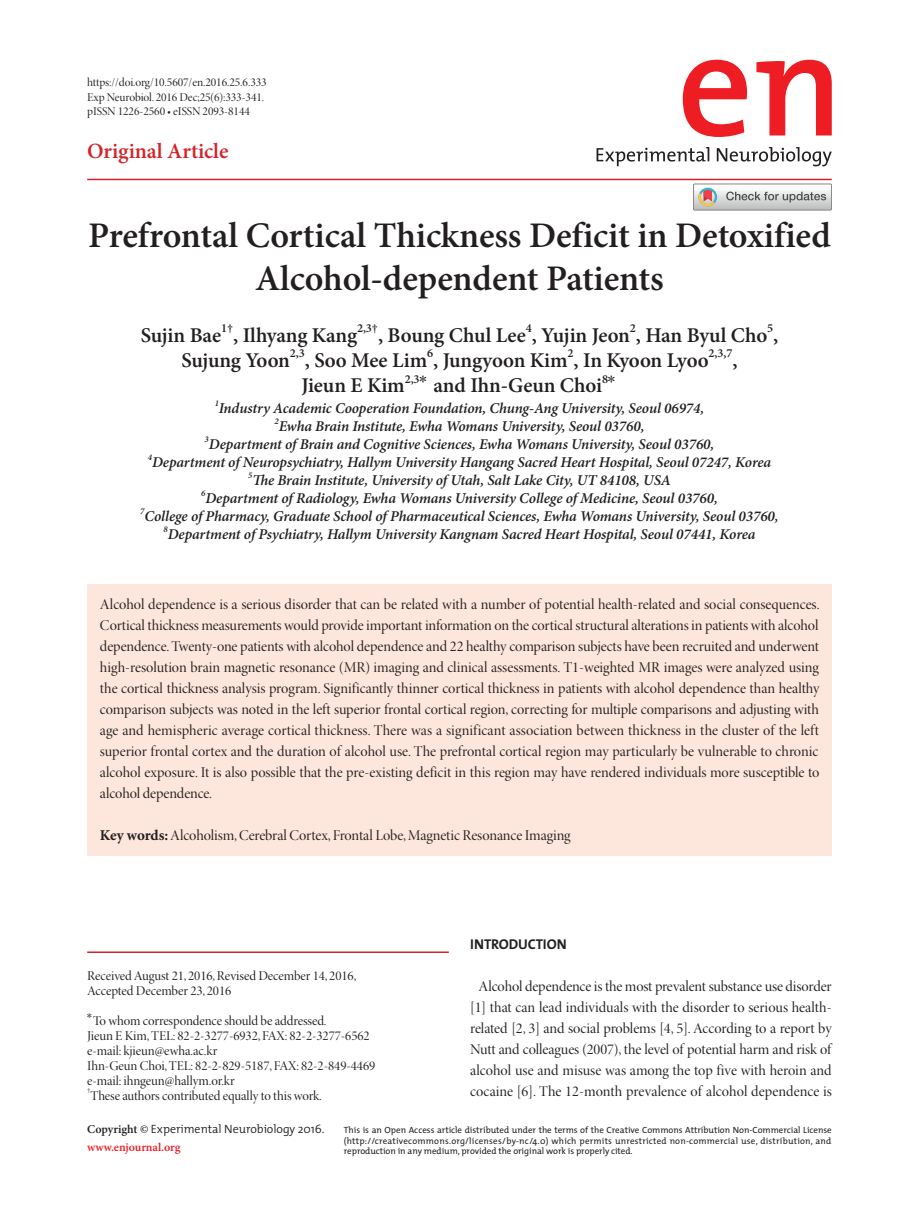
<style>
.page{position:relative;width:919px;height:1217px;background:#fff}
.page>*{position:absolute;margin:0;border:0;box-sizing:border-box;transform-origin:0 0}
.t1{font:600 36px/43.2px "Minion Pro";letter-spacing:-.005em;color:#231f20;text-align:center}
.t2{font:600 21.75px "Minion Pro";letter-spacing:-.005em;color:#d1232a}
.t3{font:600 21px "Minion Pro";letter-spacing:-.005em;color:#231f20}
.t4{font:15px/21px "Minion Pro Disp";letter-spacing:-.005em;color:#231f20;text-align:center}
.t5{font:italic 600 15px "Minion Pro";letter-spacing:-.01em;color:#231f20}
.t6{font:700 14.25px "The Mix";letter-spacing:-.005em;color:#231f20}
.t7{font:13.5px/15px "Minion Pro Disp";letter-spacing:-.005em;color:#231f20}
.t8{font:600 12.3px "Minion Pro";color:#231f20}
.t9{font:12px/14.4px "Minion Pro Disp";letter-spacing:-.005em;color:#231f20}
.t10{font:300 12px "The Mix";letter-spacing:-.005em;color:#231f20}
.t11{font:600 12px "Minion Pro";letter-spacing:-.005em;color:#ee1d23}
.t12{font:9px/10.8px "The Mix";letter-spacing:-.005em;color:#231f20;text-align:justify}
.t13{font:italic 600 8.7px "Minion Pro";color:#231f20}
.t14{font:7.8px "Minion Pro Disp";color:#231f20}
.s1{font-family:"Modern";font-weight:400}
.s2{font-family:"Modern";font-weight:400;font-size:21px}
.s3{font-family:"Minion Pro";font-weight:700}
.s4{font-family:"Minion Pro";font-weight:600}
</style>
<div class="page">
<hr style="left:87px;top:179px;width:744px;height:1px;background:#d1232a">
<svg style="left:682px;top:60px;width:149px;height:77px"></svg>
<svg style="left:596px;top:147px;width:235px;height:19px"></svg>
<div style="left:87px;top:584px;width:744px;height:271px;background:#fde7dc"></div>
<hr style="left:87px;top:951px;width:362px;height:1px;background:#d1232a">
<svg style="left:693px;top:184px;width:138px;height:26px"></svg>
<p class="t9" style="left:87px;top:76px;width:181px">https://doi.org/10.5607/en.2016.25.6.333<br>Exp Neurobiol. 2016 Dec;25(6):333-341. pISSN 1226-2560 • eISSN 2093-8144</p>
<h2 class="t2" style="left:87px;top:136px;width:143px">Original Article</h2>
<h1 class="t1" style="left:88px;top:213px;width:744px">Prefrontal Cortical Thickness Deficit in Detoxified<br>Alcohol-dependent Patients</h1>
<h3 class="t3" style="left:141px;top:321px;width:82px">Sujin Bae</h3>
<p class="t8" style="left:221px;top:320px;width:14px">1†</p>
<h3 class="t3" style="left:233px;top:321px;width:125px">, Ilhyang Kang</h3>
<p class="t8" style="left:357px;top:320px;width:23px">2,3†</p>
<h3 class="t3" style="left:378px;top:321px;width:402px">, Boung Chul Lee , Yujin Jeon , Han Byul Cho ,</h3>
<p class="t8" style="left:525px;top:320px;width:8px">4</p>
<p class="t8" style="left:630px;top:320px;width:8px">2</p>
<p class="t8" style="left:767px;top:320px;width:8px">5</p>
<p class="t8" style="left:427px;top:345px;width:8px">6</p>
<p class="t8" style="left:567px;top:345px;width:8px">2</p>
<p class="t8" style="left:708px;top:345px;width:25px">2,3,7</p>
<h3 class="t3" style="left:181px;top:346px;width:110px">Sujung Yoon</h3>
<p class="t8" style="left:290px;top:345px;width:16px">2,3</p>
<h3 class="t3" style="left:305px;top:346px;width:405px">, Soo Mee Lim , Jungyoon Kim , In Kyoon Lyoo</h3>
<h3 class="t3" style="left:732px;top:346px;width:7px">,</h3>
<h3 class="t3" style="left:301px;top:371px;width:302px">Jieun E Kim<sup>2,3</sup><span class="s1">*</span> and Ihn-Geun Choi</h3>
<p class="t8" style="left:602px;top:370px;width:17px">8<span class="s2">*</span></p>
<p class="t13" style="left:215px;top:397px;width:6px">1</p>
<p class="t5" style="left:219px;top:397px;width:487px">Industry Academic Cooperation Foundation, Chung-Ang University, Seoul 06974,</p>
<p class="t13" style="left:274px;top:415px;width:6px">2</p>
<p class="t5" style="left:279px;top:415px;width:367px">Ewha Brain Institute, Ewha Womans University, Seoul 03760,</p>
<p class="t13" style="left:205px;top:433px;width:6px">3</p>
<p class="t5" style="left:209px;top:433px;width:507px">Department of Brain and Cognitive Sciences, Ewha Womans University, Seoul 03760,</p>
<p class="t13" style="left:148px;top:451px;width:6px">4</p>
<p class="t5" style="left:152px;top:451px;width:620px">Department of Neuropsychiatry, Hallym University Hangang Sacred Heart Hospital, Seoul 07247, Korea</p>
<p class="t13" style="left:248px;top:469px;width:6px">5</p>
<p class="t5" style="left:252px;top:469px;width:420px">The Brain Institute, University of Utah, Salt Lake City, UT 84108, USA</p>
<p class="t13" style="left:201px;top:487px;width:6px">6</p>
<p class="t5" style="left:205px;top:487px;width:514px">Department of Radiology, Ewha Womans University College of Medicine, Seoul 03760,</p>
<p class="t13" style="left:140px;top:505px;width:6px">7</p>
<p class="t5" style="left:144px;top:505px;width:635px">College of Pharmacy, Graduate School of Pharmaceutical Sciences, Ewha Womans University, Seoul 03760,</p>
<p class="t13" style="left:163px;top:523px;width:6px">8</p>
<p class="t5" style="left:168px;top:523px;width:589px">Department of Psychiatry, Hallym University Kangnam Sacred Heart Hospital, Seoul 07441, Korea</p>
<p class="t4" style="left:100px;top:594px;width:721px;text-align:justify">Alcohol dependence is a serious disorder that can be related with a number of potential health-related and social consequences.<br>Cortical thickness measurements would provide important information on the cortical structural alterations in patients with alcohol dependence. Twenty-one patients with alcohol dependence and 22 healthy comparison subjects have been recruited and underwent high-resolution brain magnetic resonance (MR) imaging and clinical assessments. T1-weighted MR images were analyzed using the cortical thickness analysis program. Significantly thinner cortical thickness in patients with alcohol dependence than healthy comparison subjects was noted in the left superior frontal cortical region, correcting for multiple comparisons and adjusting with age and hemispheric average cortical thickness. There was a significant association between thickness in the cluster of the left superior frontal cortex and the duration of alcohol use. The prefrontal cortical region may particularly be vulnerable to chronic alcohol exposure. It is also possible that the pre-existing deficit in this region may have rendered individuals more susceptible to alcohol dependence.</p>
<p class="t4" style="left:100px;top:825px;width:472px"><span class="s3">Key words:</span> Alcoholism, Cerebral Cortex, Frontal Lobe, Magnetic Resonance Imaging</p>
<p class="t6" style="left:470px;top:931px;width:98px">INTRODUCTION</p>
<p class="t4" style="left:470px;top:975px;width:363px">Alcohol dependence is the most prevalent substance use disorder [1] that can lead individuals with the disorder to serious health&shy;related [2, 3] and social problems [4, 5]. According to a report by Nutt and colleagues (2007), the level of potential harm and risk of alcohol use and misuse was among the top five with heroin and cocaine [6]. The 12-month prevalence of alcohol dependence is</p>
<p class="t7" style="left:87px;top:967px;width:271px">Received August 21, 2016, Revised December 14, 2016,<br>Accepted December 23, 2016</p>
<p class="t7" style="left:87px;top:1012px;width:289px"><sup>*</sup>To whom correspondence should be addressed.<br>Jieun E Kim, TEL: 82-2-3277-6932, FAX: 82-2-3277-6562 e-mail: kjieun@ewha.ac.kr<br>Ihn-Geun Choi, TEL: 82-2-829-5187, FAX: 82-2-849-4469 e-mail: ihngeun@hallym.or.kr</p>
<p class="t14" style="left:87px;top:1085px;width:5px">†</p>
<p class="t7" style="left:91px;top:1087px;width:233px">These authors contributed equally to this work.</p>
<p class="t10" style="left:87px;top:1119px;width:238px"><span class="s4">Copyright ©</span> Experimental Neurobiology 2016.</p>
<p class="t11" style="left:87px;top:1138px;width:95px">www.enjournal.org</p>
<p class="t12" style="left:344px;top:1123px;width:489px">This is an Open Access article distributed under the terms of the Creative Commons Attribution Non-Commercial License (http://creativecommons.org/licenses/by-nc/4.0) which permits unrestricted non-commercial use, distribution, and reproduction in any medium, provided the original work is properly cited.</p>
</div>
